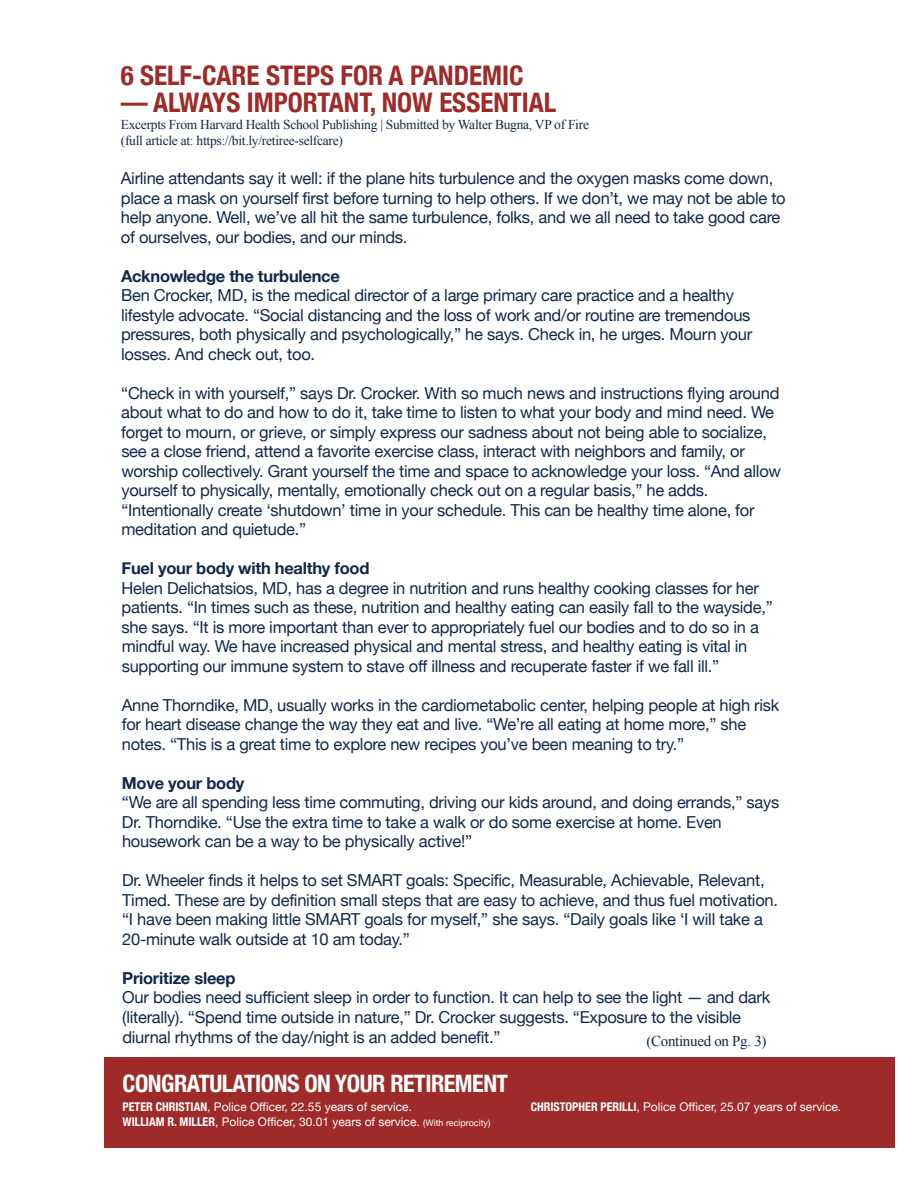
<style>
.page{position:relative;width:915px;height:1188px;background:#fff}
.page>*{position:absolute;margin:0;border:0;box-sizing:border-box;transform-origin:0 0}
.t1{font:700 condensed 27px "Helvetica Neue";color:#9e2b2a}
.t2{font:700 condensed 24px "Helvetica Neue";letter-spacing:-.02em;color:#fff}
.t3{font:16.5px/19.5px "Helvetica Neue";letter-spacing:-.015em;color:#10294a}
.t4{font:700 16.5px "Helvetica Neue";letter-spacing:-.015em;color:#10294a}
.t5{font:15px "Times New Roman";letter-spacing:-.02em;color:#10294a}
.t6{font:13.5px/16.5px "Times New Roman";letter-spacing:-.02em;color:#10294a}
.t7{font:12px/15px "Helvetica Neue";color:#fff}
.s1{font-weight:700;font-stretch:condensed}
.s2{font-size:9px}
</style>
<div class="page">
<div style="left:104px;top:1057px;width:791px;height:90px;background:#9e2b2a"></div>
<h1 class="t1" style="left:121px;top:53px;width:404px">6 SELF-CARE STEPS FOR A PANDEMIC</h1>
<h1 class="t1" style="left:121px;top:80px;width:437px">— ALWAYS IMPORTANT, NOW ESSENTIAL</h1>
<p class="t6" style="left:121px;top:116px;width:470px">Excerpts From Harvard Health School Publishing | Submitted by Walter Bugna, VP of Fire (full article at: https://bit.ly/retiree-selfcare)</p>
<p class="t3" style="left:121px;top:170px;width:666px">Airline attendants say it well: if the plane hits turbulence and the oxygen masks come down, place a mask on yourself first before turning to help others. If we don’t, we may not be able to help anyone. Well, we’ve all hit the same turbulence, folks, and we all need to take good care of ourselves, our bodies, and our minds.</p>
<p class="t4" style="left:121px;top:263px;width:220px">Acknowledge the turbulence</p>
<p class="t3" style="left:121px;top:287px;width:632px">Ben Crocker, MD, is the medical director of a large primary care practice and a healthy lifestyle advocate. “Social distancing and the loss of work and/or routine are tremendous pressures, both physically and psychologically,” he says. Check in, he urges. Mourn your losses. And check out, too.</p>
<p class="t3" style="left:121px;top:384px;width:661px">“Check in with yourself,” says Dr. Crocker. With so much news and instructions flying around about what to do and how to do it, take time to listen to what your body and mind need. We forget to mourn, or grieve, or simply express our sadness about not being able to socialize, see a close friend, attend a favorite exercise class, interact with neighbors and family, or worship collectively. Grant yourself the time and space to acknowledge your loss. “And allow yourself to physically, mentally, emotionally check out on a regular basis,” he adds. “Intentionally create ‘shutdown’ time in your schedule. This can be healthy time alone, for meditation and quietude.”</p>
<p class="t4" style="left:122px;top:556px;width:249px">Fuel your body with healthy food</p>
<p class="t3" style="left:122px;top:579px;width:652px">Helen Delichatsios, MD, has a degree in nutrition and runs healthy cooking classes for her patients. “In times such as these, nutrition and healthy eating can easily fall to the wayside,” she says. “It is more important than ever to appropriately fuel our bodies and to do so in a mindful way. We have increased physical and mental stress, and healthy eating is vital in supporting our immune system to stave off illness and recuperate faster if we fall ill.”</p>
<p class="t3" style="left:122px;top:696px;width:659px">Anne Thorndike, MD, usually works in the cardiometabolic center, helping people at high risk for heart disease change the way they eat and live. “We’re all eating at home more,” she notes. “This is a great time to explore new recipes you’ve been meaning to try.”</p>
<p class="t4" style="left:122px;top:770px;width:124px">Move your body</p>
<p class="t3" style="left:122px;top:794px;width:659px">“We are all spending less time commuting, driving our kids around, and doing errands,” says<br>Dr. Thorndike. “Use the extra time to take a walk or do some exercise at home. Even housework can be a way to be physically active!”</p>
<p class="t3" style="left:122px;top:872px;width:657px">Dr. Wheeler finds it helps to set SMART goals: Specific, Measurable, Achievable, Relevant, Timed. These are by definition small steps that are easy to achieve, and thus fuel motivation. “I have been making little SMART goals for myself,” she says. “Daily goals like ‘I will take a 20-minute walk outside at 10 am today.”</p>
<p class="t4" style="left:122px;top:965px;width:115px">Prioritize sleep</p>
<p class="t3" style="left:122px;top:989px;width:649px">Our bodies need sufficient sleep in order to function. It can help to see the light — and dark (literally). “Spend time outside in nature,” Dr. Crocker suggests. “Exposure to the visible diurnal rhythms of the day/night is an added benefit.”</p>
<p class="t5" style="left:646px;top:1031px;width:122px">(Continued on Pg. 3)</p>
<h2 class="t2" style="left:123px;top:1064px;width:387px">CONGRATULATIONS ON YOUR RETIREMENT</h2>
<p class="t7" style="left:123px;top:1100px;width:369px"><span class="s1">PETER CHRISTIAN</span>, Police Officer, 22.55 years of service.<br><span class="s1">WILLIAM R. MILLER</span>, Police Officer, 30.01 years of service. <span class="s2">(With reciprocity)</span></p>
<p class="t7" style="left:531px;top:1100px;width:312px"><span class="s1">CHRISTOPHER PERILLI</span>, Police Officer, 25.07 years of service.</p>
</div>
